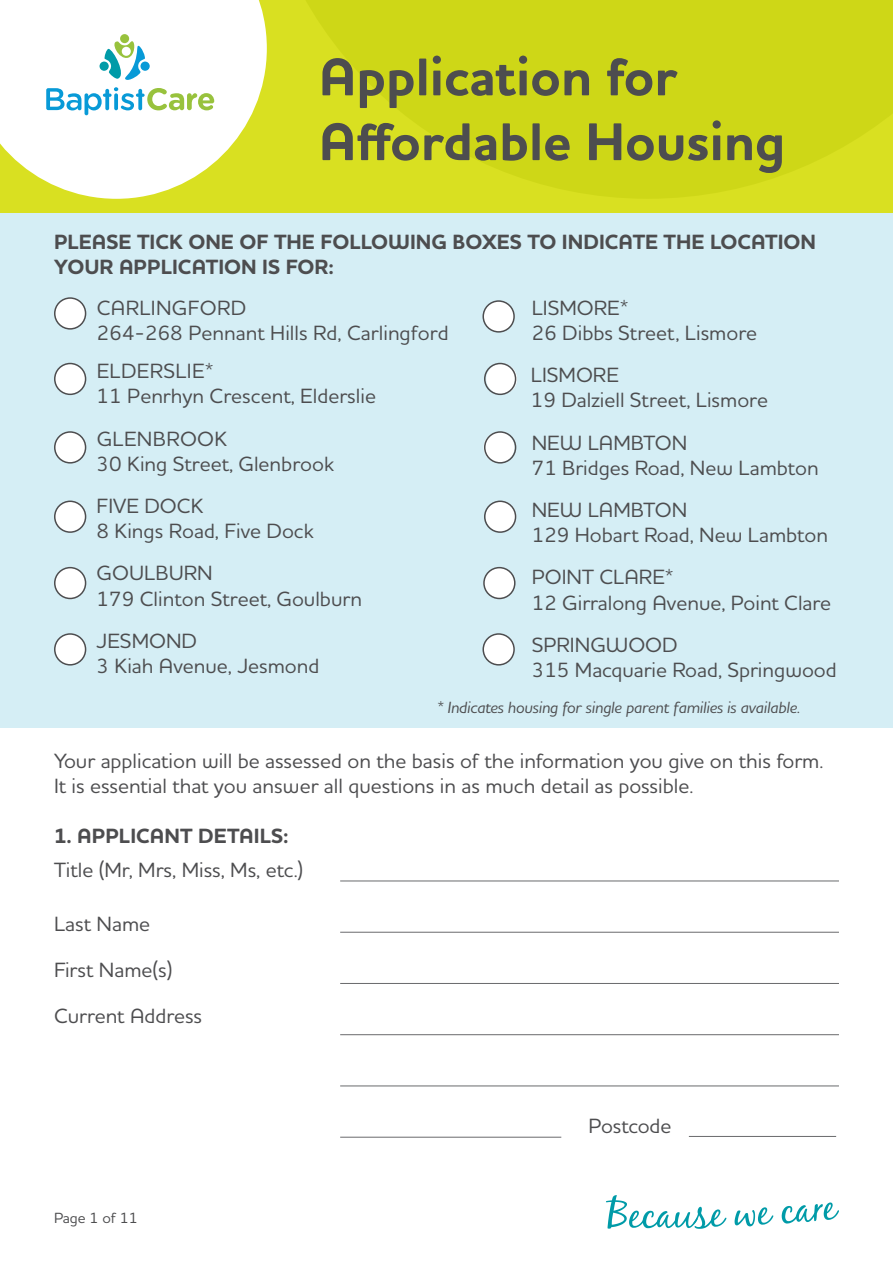
<style>
.page{position:relative;width:893px;height:1263px;background:#fff}
.page>*{position:absolute;margin:0;border:0;box-sizing:border-box;transform-origin:0 0}
.t1{font:700 54px/64.8px "Houschka Pro";color:#4d4d4f}
.t2{font:500 21px/25.2px "Houschka Pro";color:#4d4d4f}
.t3{font:700 21px/25.2px "Houschka Pro";color:#4d4d4f}
.t4{font:italic 500 16.5px "Houschka Pro";letter-spacing:-.01em;color:#4d4d4f}
.t5{font:500 15px "Houschka Pro";color:#4d4d4f}
</style>
<div class="page">
<div style="left:0;top:213px;width:893px;height:515px;background:#d5eef5"></div>
<div style="left:0;top:0;width:893px;height:213px;background:#d9e021"></div>
<svg style="left:0;top:0;width:255px;height:199px;background:#f9fade"></svg>
<svg style="left:255px;top:0;width:638px;height:198px;fill:#ced717"></svg>
<div style="left:120px;top:34px;width:9px;height:9px;background:#98c23d;border-radius:50%"></div>
<svg style="left:46px;top:41px;width:168px;height:74px;background:#d7edeb"></svg>
<div style="left:55px;top:298px;width:31px;height:31px;background:#fff;border-radius:50%"></div>
<div style="left:54px;top:297px;width:32px;height:33px;border:2px solid #4d4d4f;border-radius:50%"></div>
<div style="left:484px;top:301px;width:30px;height:31px;background:#fff;border-radius:50%"></div>
<div style="left:482px;top:300px;width:33px;height:33px;border:2px solid #4d4d4f;border-radius:50%"></div>
<div style="left:55px;top:363px;width:31px;height:31px;background:#fff;border-radius:50%"></div>
<div style="left:54px;top:363px;width:32px;height:32px;border:2px solid #4d4d4f;border-radius:50%"></div>
<div style="left:486px;top:363px;width:31px;height:31px;background:#fff;border-radius:50%"></div>
<div style="left:484px;top:363px;width:32px;height:32px;border:2px solid #4d4d4f;border-radius:50%"></div>
<div style="left:55px;top:432px;width:31px;height:31px;background:#fff;border-radius:50%"></div>
<div style="left:54px;top:431px;width:32px;height:33px;border:2px solid #4d4d4f;border-radius:50%"></div>
<div style="left:484px;top:432px;width:30px;height:31px;background:#fff;border-radius:50%"></div>
<div style="left:484px;top:431px;width:32px;height:33px;border:2px solid #4d4d4f;border-radius:50%"></div>
<div style="left:55px;top:501px;width:31px;height:31px;background:#fff;border-radius:50%"></div>
<div style="left:54px;top:500px;width:32px;height:33px;border:2px solid #4d4d4f;border-radius:50%"></div>
<div style="left:485px;top:501px;width:31px;height:31px;background:#fff;border-radius:50%"></div>
<div style="left:484px;top:500px;width:32px;height:33px;border:2px solid #4d4d4f;border-radius:50%"></div>
<div style="left:55px;top:568px;width:31px;height:30px;background:#fff;border-radius:50%"></div>
<div style="left:54px;top:567px;width:32px;height:32px;border:2px solid #4d4d4f;border-radius:50%"></div>
<div style="left:484px;top:568px;width:30px;height:30px;background:#fff;border-radius:50%"></div>
<div style="left:483px;top:567px;width:33px;height:32px;border:2px solid #4d4d4f;border-radius:50%"></div>
<div style="left:484px;top:634px;width:30px;height:31px;background:#fff;border-radius:50%"></div>
<div style="left:482px;top:633px;width:33px;height:32px;border:2px solid #4d4d4f;border-radius:50%"></div>
<div style="left:55px;top:634px;width:31px;height:31px;background:#fff;border-radius:50%"></div>
<div style="left:54px;top:633px;width:32px;height:32px;border:2px solid #4d4d4f;border-radius:50%"></div>
<svg style="left:606px;top:1195px;width:120px;height:34px"></svg>
<svg style="left:734px;top:1207px;width:39px;height:19px"></svg>
<svg style="left:782px;top:1202px;width:57px;height:21px"></svg>
<hr style="left:340px;top:880px;width:499px;height:1px;background:#696a6c">
<hr style="left:340px;top:932px;width:499px;height:1px;background:#696a6c">
<hr style="left:340px;top:983px;width:499px;height:1px;background:#696a6c">
<hr style="left:340px;top:1034px;width:499px;height:1px;background:#696a6c">
<hr style="left:340px;top:1085px;width:499px;height:1px;background:#696a6c">
<hr style="left:340px;top:1137px;width:221px;height:1px;background:#696a6c">
<hr style="left:689px;top:1136px;width:147px;height:1px;background:#696a6c">
<h1 class="t1" style="left:319px;top:46px;width:468px">Application for<br>Affordable Housing</h1>
<p class="t3" style="left:54px;top:230px;width:764px">PLEASE TICK ONE OF THE FOLLOWING BOXES TO INDICATE THE LOCATION<br>YOUR APPLICATION IS FOR:</p>
<p class="t2" style="left:97px;top:295px;width:353px">CARLINGFORD<br>264-268 Pennant Hills Rd, Carlingford</p>
<p class="t2" style="left:97px;top:358px;width:281px">ELDERSLIE*<br>11 Penrhyn Crescent, Elderslie</p>
<p class="t2" style="left:97px;top:425px;width:239px">GLENBROOK<br>30 King Street, Glenbrook</p>
<p class="t2" style="left:97px;top:493px;width:219px">FIVE DOCK<br>8 Kings Road, Five Dock</p>
<p class="t2" style="left:97px;top:560px;width:267px">GOULBURN<br>179 Clinton Street, Goulburn</p>
<p class="t2" style="left:97px;top:628px;width:224px">JESMOND<br>3 Kiah Avenue, Jesmond</p>
<p class="t2" style="left:532px;top:294px;width:227px">LISMORE*<br>26 Dibbs Street, Lismore</p>
<p class="t2" style="left:531px;top:362px;width:239px">LISMORE<br>19 Dalziell Street, Lismore</p>
<p class="t2" style="left:532px;top:429px;width:288px">NEW LAMBTON<br>71 Bridges Road, New Lambton</p>
<p class="t2" style="left:532px;top:497px;width:298px">NEW LAMBTON<br>129 Hobart Road, New Lambton</p>
<p class="t2" style="left:532px;top:564px;width:301px">POINT CLARE*<br>12 Girralong Avenue, Point Clare</p>
<p class="t2" style="left:532px;top:632px;width:307px">SPRINGWOOD<br>315 Macquarie Road, Springwood</p>
<p class="t4" style="left:437px;top:696px;width:365px">* Indicates housing for single parent families is available.</p>
<p class="t2" style="left:54px;top:747px;width:771px">Your application will be assessed on the basis of the information you give on this form.<br>It is essential that you answer all questions in as much detail as possible.</p>
<p class="t3" style="left:54px;top:824px;width:236px">1. APPLICANT DETAILS:</p>
<p class="t2" style="left:54px;top:857px;width:251px">Title (Mr, Mrs, Miss, Ms, etc.)</p>
<p class="t2" style="left:54px;top:901px;width:150px;line-height:45.8px">Last Name<br>First Name(s)<br>Current Address</p>
<p class="t5" style="left:54px;top:1209px;width:85px">Page 1 of 11</p>
<p class="t2" style="left:588px;top:1113px;width:85px">Postcode</p>
</div>
